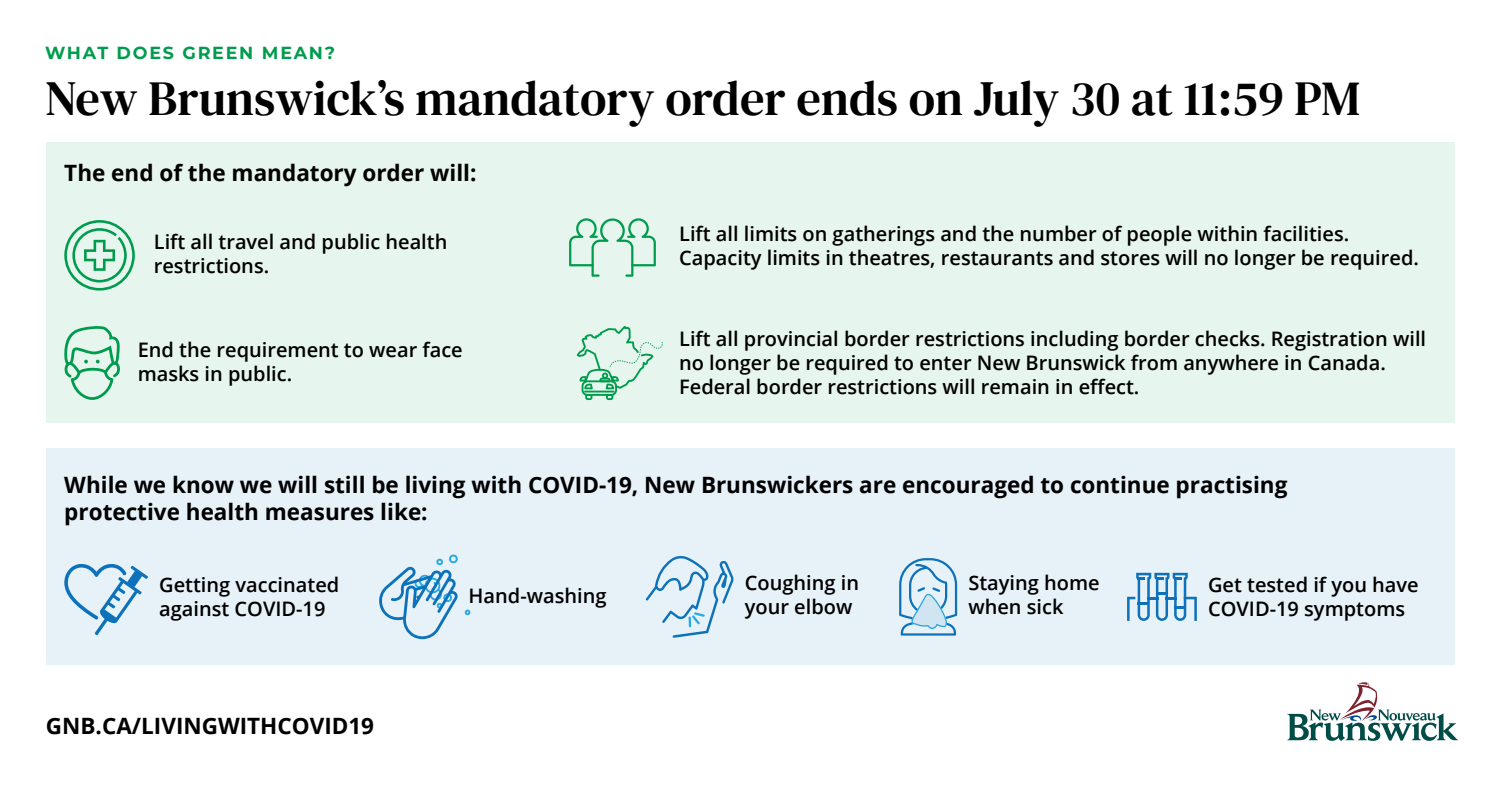
<style>
.page{position:relative;width:1500px;height:785px;background:#fff}
.page>*{position:absolute;margin:0;border:0;box-sizing:border-box;transform-origin:0 0}
.t1{font:48.75px "DM Serif Text";color:#000}
.t2{font:700 22.5px/27px "Open Sans";color:#000}
.t3{font:600 20px/24px "Open Sans";color:#000}
.t4{font:700 17.5px "Montserrat";letter-spacing:.1em;color:#009c4d}
</style>
<div class="page">
<div style="left:46px;top:448px;width:1408px;height:217px;background:#e7f1f8"></div>
<div style="left:46px;top:142px;width:1408px;height:281px;background:#e6f5ed"></div>
<svg style="left:577px;top:326px;width:86px;height:74px"></svg>
<svg style="left:64px;top:326px;width:56px;height:74px"></svg>
<svg style="left:569px;top:218px;width:87px;height:59px"></svg>
<svg style="left:64px;top:220px;width:71px;height:71px"></svg>
<svg style="left:1287px;top:682px;width:171px;height:59px"></svg>
<svg style="left:646px;top:555px;width:88px;height:83px"></svg>
<svg style="left:464px;top:609px;width:7px;height:7px"></svg>
<svg style="left:379px;top:554px;width:79px;height:85px"></svg>
<svg style="left:899px;top:558px;width:58px;height:78px"></svg>
<svg style="left:1127px;top:573px;width:70px;height:48px"></svg>
<svg style="left:64px;top:564px;width:84px;height:71px"></svg>
<p class="t4" style="left:45px;top:40px;width:292px">WHAT DOES GREEN MEAN?</p>
<h1 class="t1" style="left:45px;top:71px;width:1317px">New Brunswick’s mandatory order ends on July 30 at 11:59 PM</h1>
<p class="t2" style="left:64px;top:158px;width:414px">The end of the mandatory order will:</p>
<p class="t3" style="left:154px;top:229px;width:295px">Lift all travel and public health restrictions.</p>
<p class="t3" style="left:138px;top:337px;width:327px">End the requirement to wear face masks in public.</p>
<p class="t3" style="left:679px;top:222px;width:741px">Lift all limits on gatherings and the number of people within facilities.<br>Capacity limits in theatres, restaurants and stores will no longer be required.</p>
<p class="t3" style="left:679px;top:326px;width:748px">Lift all provincial border restrictions including border checks. Registration will no longer be required to enter New Brunswick from anywhere in Canada.<br>Federal border restrictions will remain in effect.</p>
<p class="t2" style="left:64px;top:471px;width:1225px">While we know we will still be living with COVID-19, New Brunswickers are encouraged to continue practising protective health measures like:</p>
<p class="t3" style="left:159px;top:573px;width:182px">Getting vaccinated against COVID-19</p>
<p class="t2" style="left:46px;top:711px;width:330px">GNB.CA/LIVINGWITHCOVID19</p>
<p class="t3" style="left:469px;top:583px;width:139px">Hand-washing</p>
<p class="t3" style="left:745px;top:571px;width:116px">Coughing in your elbow</p>
<p class="t3" style="left:968px;top:570px;width:133px">Staying home when sick</p>
<p class="t3" style="left:1208px;top:573px;width:212px">Get tested if you have<br>COVID-19 symptoms</p>
</div>
